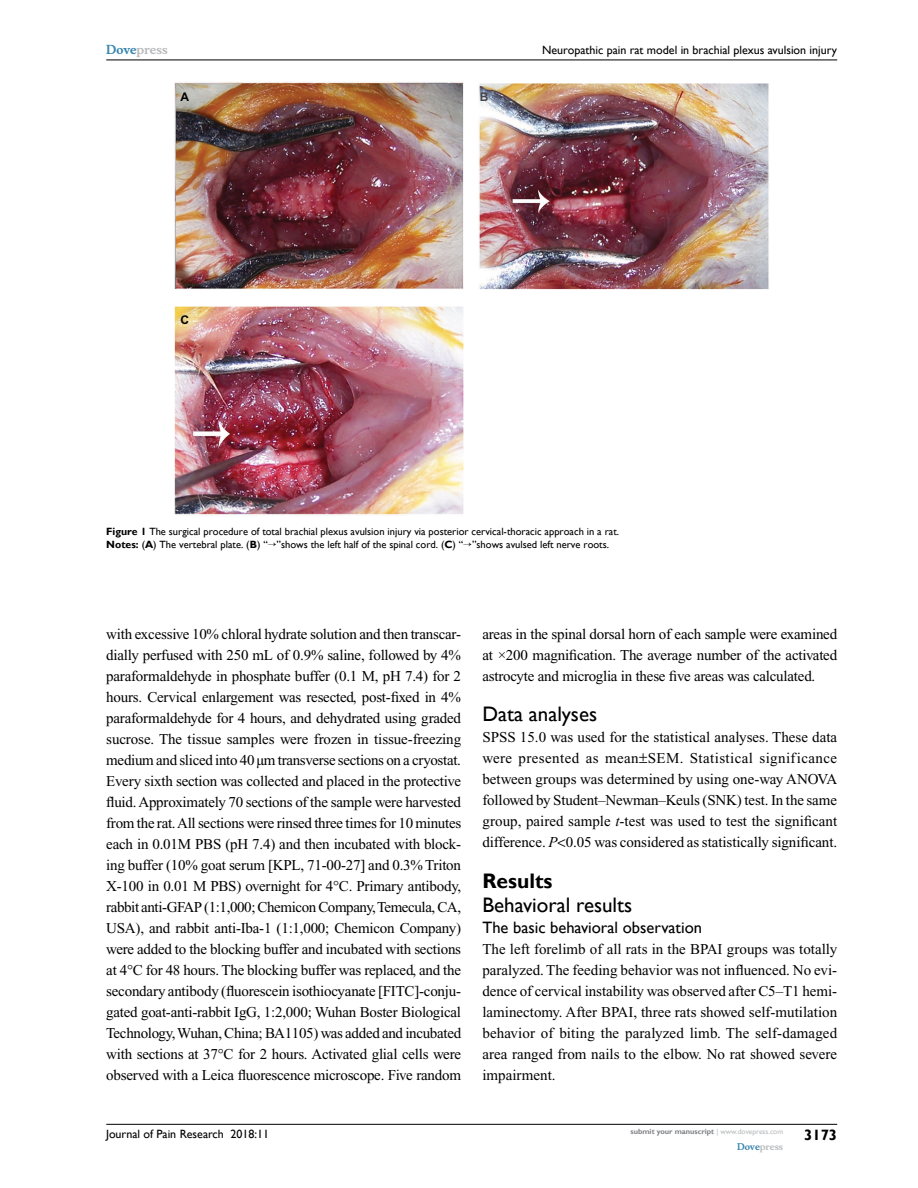
<style>
.page{position:relative;width:918px;height:1188px;background:#fff}
.page>*{position:absolute;margin:0;border:0;box-sizing:border-box;transform-origin:0 0}
.t1{font:21px "Gill Sans";color:#000}
.t2{font:700 21px "Gill Sans";color:#000}
.t3{font:16.5px "Gill Sans";color:#000}
.t4{font:15px/21px "Times New Roman";letter-spacing:-.015em;color:#000;text-align:justify}
.t5{font:700 15px "Gill Sans";color:#000}
.t6{font:12px "Gill Sans";color:#000}
.t7{font:700 12px "Musee";color:#b8babc}
.t8{font:700 12px "Arial";color:#000}
.t9{font:700 12px "Arial";color:#474749}
.t10{font:10.5px/13.5px "Gill Sans";color:#000}
.t11{font:700 9px "Musee";color:#b8babc}
.t12{font:700 7.5px "Gill Sans";color:#808285}
.s1{color:#3785ad}
.s2{font-weight:700}
.s3{font-style:italic}
.s4{font-weight:400;color:#b8babc}
</style>
<div class="page">
<hr style="left:106px;top:1124px;width:731px;height:1px;background:#000">
<hr style="left:106px;top:60px;width:731px;height:1px;background:#000">
<img style="left:174px;top:82px;width:595px;height:433px">
<p class="t7" style="left:106px;top:43px;width:63px"><span class="s1">Dove</span>press</p>
<p class="t8" style="left:181px;top:88px;width:10px">A</p>
<p class="t8" style="left:181px;top:312px;width:10px">C</p>
<p class="t9" style="left:480px;top:88px;width:10px">B</p>
<p class="t6" style="left:542px;top:43px;width:297px">Neuropathic pain rat model in brachial plexus avulsion injury</p>
<p class="t10" style="left:106px;top:525px;width:514px"><span class="s2">Figure 1</span> The surgical procedure of total brachial plexus avulsion injury via posterior cervical-thoracic approach in a rat.<br><span class="s2">Notes:</span> (<span class="s2">A</span>) The vertebral plate. (<span class="s2">B</span>) “→”shows the left half of the spinal cord. (<span class="s2">C</span>) “→”shows avulsed left nerve roots.</p>
<p class="t4" style="left:106px;top:623px;width:357px">with excessive 10% chloral hydrate solution and then transcar&shy;dially perfused with 250 mL of 0.9% saline, followed by 4% paraformaldehyde in phosphate buffer (0.1 M, pH 7.4) for 2 hours. Cervical enlargement was resected, post-fixed in 4% paraformaldehyde for 4 hours, and dehydrated using graded sucrose. The tissue samples were frozen in tissue-freezing medium and sliced into 40 µm transverse sections on a cryostat.<br>Every sixth section was collected and placed in the protective fluid. Approximately 70 sections of the sample were harvested from the rat. All sections were rinsed three times for 10 minutes each in 0.01M PBS (pH 7.4) and then incubated with block&shy;ing buffer (10% goat serum [KPL, 71-00-27] and 0.3% Triton X-100 in 0.01 M PBS) overnight for 4°C. Primary antibody, rabbit anti-GFAP (1:1,000; Chemicon Company, Temecula, CA, USA), and rabbit anti-Iba-1 (1:1,000; Chemicon Company) were added to the blocking buffer and incubated with sections at 4°C for 48 hours. The blocking buffer was replaced, and the secondary antibody (fluorescein isothiocyanate [FITC]-conju&shy;gated goat-anti-rabbit IgG, 1:2,000; Wuhan Boster Biological Technology, Wuhan, China; BA1105) was added and incubated with sections at 37°C for 2 hours. Activated glial cells were observed with a Leica fluorescence microscope. Five random</p>
<p class="t4" style="left:482px;top:623px;width:356px">areas in the spinal dorsal horn of each sample were examined at ×200 magnification. The average number of the activated astrocyte and microglia in these five areas was calculated.</p>
<h1 class="t1" style="left:482px;top:702px;width:116px">Data analyses</h1>
<p class="t4" style="left:482px;top:727px;width:356px">SPSS 15.0 was used for the statistical analyses. These data were presented as mean SEM. Statistical significance between groups was determined by using one-way ANOVA followed by Student–Newman–Keuls (SNK) test. In the same group, paired sample <span class="s3">t</span>-test was used to test the significant difference. <span class="s3">P</span> 0.05 was considered as statistically significant.</p>
<h1 class="t2" style="left:482px;top:868px;width:72px">Results</h1>
<h1 class="t1" style="left:482px;top:892px;width:151px">Behavioral results</h1>
<p class="t3" style="left:482px;top:917px;width:221px">The basic behavioral observation</p>
<p class="t4" style="left:482px;top:938px;width:356px">The left forelimb of all rats in the BPAI groups was totally paralyzed. The feeding behavior was not influenced. No evi&shy;dence of cervical instability was observed after C5–T1 hemi&shy;laminectomy. After BPAI, three rats showed self-mutilation behavior of biting the paralyzed limb. The self-damaged area ranged from nails to the elbow. No rat showed severe impairment.</p>
<p class="t6" style="left:106px;top:1127px;width:164px">Journal of Pain Research 2018:11</p>
<p class="t12" style="left:631px;top:1127px;width:154px">submit your manuscript <span class="s4">| www.dovepress.com</span></p>
<p class="t11" style="left:737px;top:1141px;width:48px"><span class="s1">Dove</span>press</p>
<p class="t5" style="left:804px;top:1126px;width:35px">3173</p>
</div>
